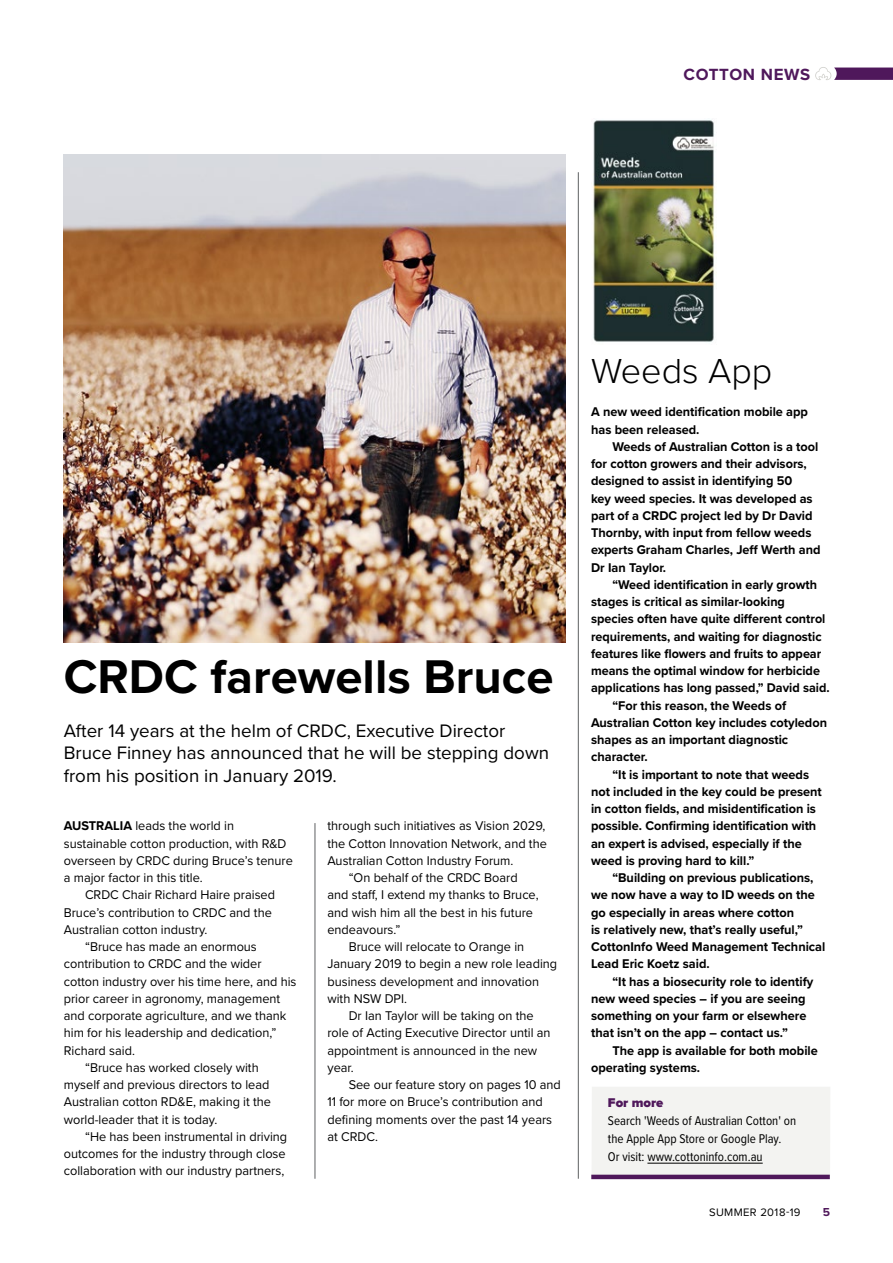
<style>
.page{position:relative;width:893px;height:1263px;background:#fff}
.page>*{position:absolute;margin:0;border:0;box-sizing:border-box;transform-origin:0 0}
.t1{font:700 49.05px "Proxima Nova";color:#000}
.t2{font:300 36px "Proxima Nova";color:#000}
.t3{font:18.75px/22.5px "Proxima Nova";color:#000}
.t4{font:700 16.8px "Proxima Nova";letter-spacing:.04em;color:#4f185b}
.t5{font:13.2px/17.2px "Proxima Nova";color:#000}
.t6{font:700 13.2px/17.2px "Proxima Nova";color:#000}
.t7{font:700 13.2px "Proxima Nova";color:#000;scale:.96 1}
.t8{font:13.2px/18px "Proxima Nova Cond";color:#000}
.t9{font:900 13.2px "Proxima Nova";color:#4f185b}
.t10{font:700 12px "Proxima Nova";color:#4f185b}
.t11{font:11.25px "Proxima Nova";letter-spacing:.03em;color:#000}
.s1{font-weight:700}
</style>
<div class="page">
<hr style="left:578px;top:172px;width:1px;height:1007px;background:#5e6062">
<svg style="left:815px;top:67px;width:78px;height:13px"></svg>
<hr style="left:315px;top:823px;width:1px;height:356px;background:#5e6062">
<div style="left:591px;top:1087px;width:239px;height:89px;background:#f3f3f1"></div>
<hr style="left:647px;top:1163px;width:116px;height:1px;background:#000">
<hr style="left:591px;top:1175px;width:239px;height:4px;background:#4f185b">
<img style="left:64px;top:155px;width:502px;height:487px">
<img style="left:592px;top:120px;width:123px;height:222px">
<p class="t4" style="left:683px;top:62px;width:128px">COTTON NEWS</p>
<h1 class="t1" style="left:64px;top:640px;width:491px">CRDC farewells Bruce</h1>
<h3 class="t3" style="left:64px;top:718px;width:487px">After 14 years at the helm of CRDC, Executive Director<br>Bruce Finney has announced that he will be stepping down from his position in January 2019.</h3>
<p class="t5" style="left:64px;top:817px;width:231px"><span class="s1">AUSTRALIA</span> leads the world in sustainable cotton production, with R&amp;D overseen by CRDC during Bruce’s tenure a major factor in this title.</p>
<p class="t5" style="left:64px;top:886px;width:213px;text-indent:21px">CRDC Chair Richard Haire praised<br>Bruce’s contribution to CRDC and the<br>Australian cotton industry.</p>
<p class="t5" style="left:85px;top:937px;width:173px">“Bruce has made an enormous</p>
<p class="t5" style="left:64px;top:955px;width:199px">contribution to CRDC and the wider</p>
<p class="t5" style="left:64px;top:972px;width:234px">cotton industry over his time here, and his</p>
<p class="t5" style="left:64px;top:989px;width:218px">prior career in agronomy, management</p>
<p class="t5" style="left:64px;top:1006px;width:224px">and corporate agriculture, and we thank</p>
<p class="t5" style="left:64px;top:1024px;width:214px">him for his leadership and dedication,”</p>
<p class="t5" style="left:64px;top:1041px;width:73px">Richard said.</p>
<p class="t5" style="left:85px;top:1058px;width:175px">“Bruce has worked closely with</p>
<p class="t5" style="left:64px;top:1075px;width:207px">myself and previous directors to lead</p>
<p class="t5" style="left:64px;top:1093px;width:209px">Australian cotton RD&amp;E, making it the</p>
<p class="t5" style="left:64px;top:1110px;width:155px">world-leader that it is today.</p>
<p class="t5" style="left:85px;top:1127px;width:204px">“He has been instrumental in driving</p>
<p class="t5" style="left:64px;top:1144px;width:223px">outcomes for the industry through close</p>
<p class="t5" style="left:64px;top:1162px;width:222px">collaboration with our industry partners,</p>
<p class="t5" style="left:327px;top:817px;width:220px">through such initiatives as Vision 2029,</p>
<p class="t5" style="left:327px;top:834px;width:221px">the Cotton Innovation Network, and the</p>
<p class="t5" style="left:327px;top:851px;width:188px">Australian Cotton Industry Forum.</p>
<p class="t5" style="left:349px;top:868px;width:171px">“On behalf of the CRDC Board</p>
<p class="t5" style="left:327px;top:886px;width:213px">and staff, I extend my thanks to Bruce,</p>
<p class="t5" style="left:327px;top:903px;width:207px">and wish him all the best in his future</p>
<p class="t5" style="left:327px;top:920px;width:74px">endeavours.”</p>
<p class="t5" style="left:349px;top:937px;width:177px">Bruce will relocate to Orange in</p>
<p class="t5" style="left:327px;top:955px;width:231px">January 2019 to begin a new role leading</p>
<p class="t5" style="left:327px;top:972px;width:213px">business development and innovation</p>
<p class="t5" style="left:327px;top:989px;width:81px">with NSW DPI.</p>
<p class="t5" style="left:349px;top:1006px;width:187px">Dr Ian Taylor will be taking on the</p>
<p class="t5" style="left:327px;top:1024px;width:225px">role of Acting Executive Director until an</p>
<p class="t5" style="left:327px;top:1041px;width:211px">appointment is announced in the new</p>
<p class="t5" style="left:327px;top:1058px;width:28px">year.</p>
<p class="t5" style="left:349px;top:1075px;width:214px">See our feature story on pages 10 and</p>
<p class="t5" style="left:327px;top:1093px;width:217px">11 for more on Bruce’s contribution and</p>
<p class="t5" style="left:327px;top:1110px;width:226px">defining moments over the past 14 years</p>
<p class="t5" style="left:327px;top:1127px;width:52px">at CRDC.</p>
<h2 class="t2" style="left:591px;top:344px;width:183px">Weeds App</h2>
<p class="t6" style="left:591px;top:403px;width:218px">A new weed identification mobile app has been released.</p>
<p class="t6" style="left:591px;top:437px;width:231px;text-indent:21px">Weeds of Australian Cotton is a tool for cotton growers and their advisors, designed to assist in identifying 50<br>key weed species. It was developed as part of a CRDC project led by Dr David Thornby, with input from fellow weeds experts Graham Charles, Jeff Werth and Dr Ian Taylor.</p>
<p class="t7" style="left:612px;top:575px;width:215px">“Weed identification in early growth</p>
<p class="t7" style="left:591px;top:592px;width:203px">stages is critical as similar-looking</p>
<p class="t7" style="left:591px;top:609px;width:246px">species often have quite different control</p>
<p class="t7" style="left:591px;top:626px;width:242px">requirements, and waiting for diagnostic</p>
<p class="t7" style="left:591px;top:643px;width:241px">features like flowers and fruits to appear</p>
<p class="t7" style="left:591px;top:661px;width:240px">means the optimal window for herbicide</p>
<p class="t7" style="left:591px;top:678px;width:250px">applications has long passed,” David said.</p>
<p class="t6" style="left:612px;top:696px;width:175px">“For this reason, the Weeds of</p>
<p class="t6" style="left:591px;top:713px;width:237px">Australian Cotton key includes cotyledon</p>
<p class="t6" style="left:591px;top:731px;width:199px">shapes as an important diagnostic</p>
<p class="t6" style="left:591px;top:748px;width:58px">character.</p>
<p class="t6" style="left:612px;top:765px;width:198px">“It is important to note that weeds</p>
<p class="t6" style="left:591px;top:782px;width:232px">not included in the key could be present</p>
<p class="t6" style="left:591px;top:800px;width:226px">in cotton fields, and misidentification is</p>
<p class="t6" style="left:591px;top:817px;width:227px">possible. Confirming identification with</p>
<p class="t6" style="left:591px;top:834px;width:212px">an expert is advised, especially if the</p>
<p class="t6" style="left:591px;top:851px;width:165px">weed is proving hard to kill.”</p>
<p class="t6" style="left:612px;top:869px;width:203px">“Building on previous publications,</p>
<p class="t6" style="left:591px;top:886px;width:225px">we now have a way to ID weeds on the</p>
<p class="t6" style="left:591px;top:903px;width:205px">go especially in areas where cotton</p>
<p class="t6" style="left:591px;top:920px;width:213px">is relatively new, that’s really useful,”</p>
<p class="t6" style="left:591px;top:938px;width:236px">CottonInfo Weed Management Technical</p>
<p class="t6" style="left:591px;top:955px;width:120px">Lead Eric Koetz said.</p>
<p class="t6" style="left:612px;top:972px;width:203px">“It has a biosecurity role to identify</p>
<p class="t6" style="left:591px;top:989px;width:216px">new weed species – if you are seeing</p>
<p class="t6" style="left:591px;top:1007px;width:217px">something on your farm or elsewhere</p>
<p class="t6" style="left:591px;top:1024px;width:198px">that isn’t on the app – contact us.”</p>
<p class="t6" style="left:612px;top:1041px;width:207px">The app is available for both mobile</p>
<p class="t6" style="left:591px;top:1058px;width:111px">operating systems.</p>
<p class="t9" style="left:608px;top:1093px;width:57px">For more</p>
<p class="t8" style="left:608px;top:1111px;width:190px">Search 'Weeds of Australian Cotton' on the Apple App Store or Google Play.<br>Or visit: www.cottoninfo.com.au</p>
<p class="t11" style="left:709px;top:1203px;width:93px">SUMMER 2018-19</p>
<p class="t10" style="left:823px;top:1203px;width:9px">5</p>
</div>
